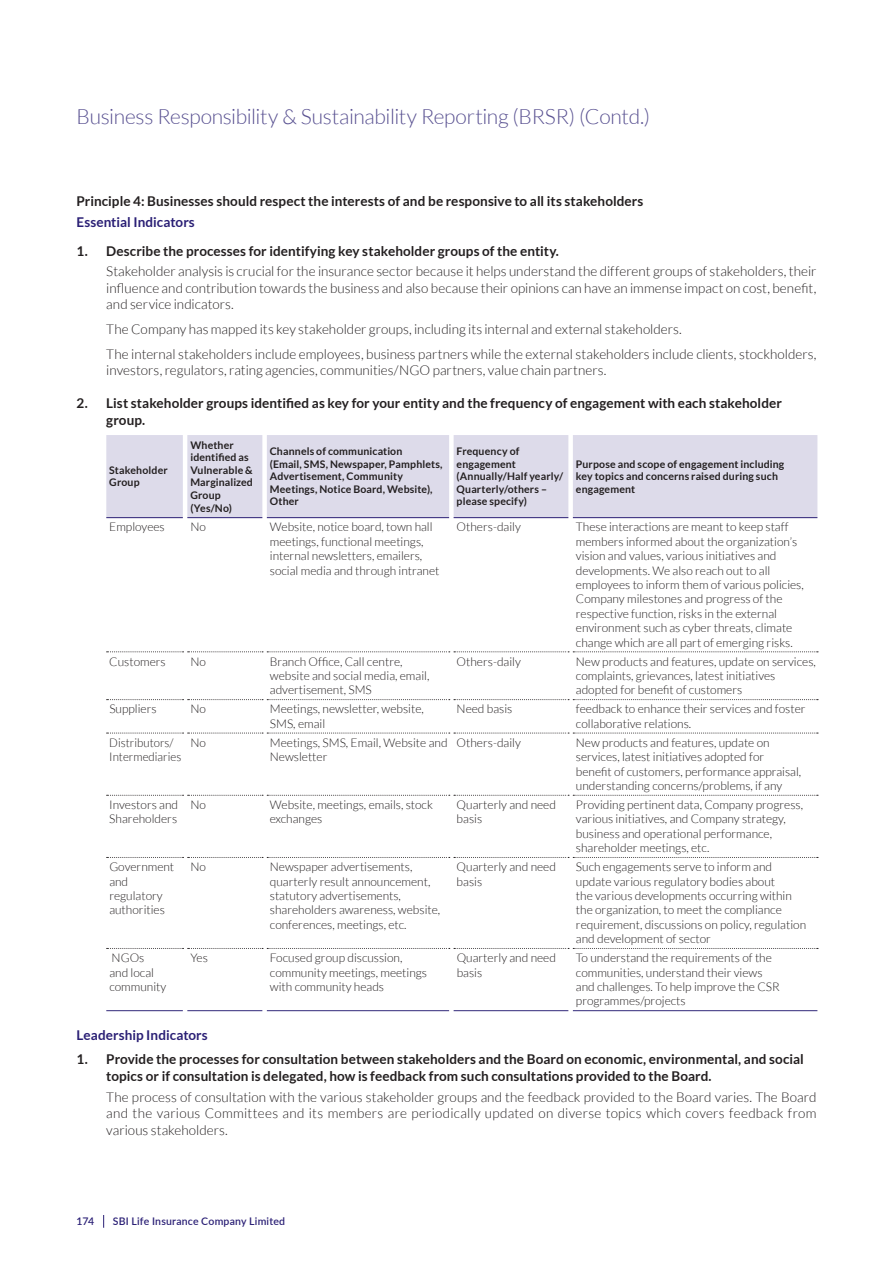
<style>
.page{position:relative;width:893px;height:1263px;background:#fff}
.page>*{position:absolute;margin:0;border:0;box-sizing:border-box;transform-origin:0 0}
.t1{font:300 21px "Lato";letter-spacing:-.015em;color:#595191}
.t2{font:300 13.5px/16.5px "Lato";color:#231f20;text-align:justify}
.t3{font:700 13.5px/16.5px "Lato";letter-spacing:.005em;color:#231f20}
.t4{font:700 13.5px "Lato";letter-spacing:.005em;color:#2a1f75}
.t5{font:300 12px/14.4px "Lato";color:#231f20}
.t6{font:300 12px/14.4px "Lato";color:#231f20;scale:.96 1}
.t7{font:700 10.5px/12.6px "Lato";letter-spacing:.015em;color:#231f20}
.t8{font:600 10.5px "Lato";letter-spacing:.02em;color:#2a1f75}
</style>
<div class="page">
<div style="left:106px;top:435px;width:711px;height:83px;background:#dddbea"></div>
<svg style="left:107px;top:651px;width:711px;height:1px"></svg>
<svg style="left:107px;top:699px;width:711px;height:1px"></svg>
<svg style="left:107px;top:733px;width:711px;height:1px"></svg>
<svg style="left:107px;top:795px;width:711px;height:1px"></svg>
<svg style="left:107px;top:857px;width:711px;height:1px"></svg>
<hr style="left:106px;top:517px;width:77px;height:1px;background:#2a1f75">
<hr style="left:187px;top:517px;width:75px;height:1px;background:#2a1f75">
<hr style="left:267px;top:517px;width:182px;height:1px;background:#2a1f75">
<hr style="left:454px;top:517px;width:114px;height:1px;background:#2a1f75">
<hr style="left:573px;top:517px;width:244px;height:1px;background:#2a1f75">
<hr style="left:106px;top:1010px;width:77px;height:1px;background:#484088">
<hr style="left:187px;top:1010px;width:75px;height:1px;background:#484088">
<hr style="left:267px;top:1010px;width:182px;height:1px;background:#484088">
<hr style="left:454px;top:1010px;width:114px;height:1px;background:#484088">
<svg style="left:107px;top:948px;width:711px;height:1px"></svg>
<hr style="left:573px;top:1010px;width:244px;height:1px;background:#484088">
<svg style="left:103px;top:1215px;width:1px;height:13px"></svg>
<h1 class="t1" style="left:77px;top:105px;width:575px">Business Responsibility &amp; Sustainability Reporting (BRSR) (Contd.)</h1>
<p class="t3" style="left:77px;top:193px;width:568px">Principle 4: Businesses should respect the interests of and be responsive to all its stakeholders</p>
<p class="t4" style="left:77px;top:214px;width:120px">Essential Indicators</p>
<p class="t3" style="left:77px;top:242px;width:484px">1. Describe the processes for identifying key stakeholder groups of the entity.</p>
<p class="t2" style="left:106px;top:263px;width:712px">Stakeholder analysis is crucial for the insurance sector because it helps understand the different groups of stakeholders, their influence and contribution towards the business and also because their opinions can have an immense impact on cost, benefit, and service indicators.</p>
<p class="t2" style="left:106px;top:317px;width:712px;line-height:24.8px">The Company has mapped its key stakeholder groups, including its internal and external stakeholders.<br>The internal stakeholders include employees, business partners while the external stakeholders include clients, stockholders,</p>
<p class="t2" style="left:106px;top:362px;width:502px">investors, regulators, rating agencies, communities/NGO partners, value chain partners.</p>
<p class="t3" style="left:106px;top:395px;width:677px;text-indent:-30px">2. List stakeholder groups identified as key for your entity and the frequency of engagement with each stakeholder group.</p>
<p class="t7" style="left:109px;top:464px;width:60px">Stakeholder<br>Group</p>
<p class="t7" style="left:190px;top:438px;width:64px">Whether identified as<br>Vulnerable &amp;<br>Marginalized<br>Group (Yes/No)</p>
<p class="t7" style="left:270px;top:445px;width:174px">Channels of communication<br>(Email, SMS, Newspaper, Pamphlets,<br>Advertisement, Community<br>Meetings, Notice Board, Website),<br>Other</p>
<p class="t7" style="left:457px;top:445px;width:108px">Frequency of engagement (Annually/Half yearly/<br>Quarterly/others – please specify)</p>
<p class="t7" style="left:576px;top:457px;width:210px">Purpose and scope of engagement including key topics and concerns raised during such engagement</p>
<p class="t5" style="left:109px;top:520px;width:57px">Employees</p>
<p class="t5" style="left:190px;top:520px;width:17px">No</p>
<p class="t5" style="left:270px;top:520px;width:171px">Website, notice board, town hall meetings, functional meetings, internal newsletters, emailers, social media and through intranet</p>
<p class="t5" style="left:457px;top:520px;width:66px">Others-daily</p>
<p class="t5" style="left:576px;top:520px;width:229px">These interactions are meant to keep staff members informed about the organization’s vision and values, various initiatives and developments. We also reach out to all employees to inform them of various policies, Company milestones and progress of the respective function, risks in the external environment such as cyber threats, climate change which are all part of emerging risks.</p>
<p class="t5" style="left:109px;top:654px;width:58px">Customers</p>
<p class="t5" style="left:190px;top:654px;width:17px">No</p>
<p class="t5" style="left:270px;top:654px;width:161px">Branch Office, Call centre, website and social media, email, advertisement, SMS</p>
<p class="t5" style="left:457px;top:654px;width:66px">Others-daily</p>
<p class="t5" style="left:576px;top:654px;width:241px">New products and features, update on services, complaints, grievances, latest initiatives adopted for benefit of customers</p>
<p class="t5" style="left:109px;top:702px;width:49px">Suppliers</p>
<p class="t5" style="left:190px;top:702px;width:17px">No</p>
<p class="t5" style="left:270px;top:702px;width:155px">Meetings, newsletter, website,<br>SMS, email</p>
<p class="t5" style="left:457px;top:702px;width:57px">Need basis</p>
<p class="t5" style="left:576px;top:702px;width:231px">feedback to enhance their services and foster collaborative relations.</p>
<p class="t6" style="left:109px;top:735px;width:77px">Distributors/<br>Intermediaries</p>
<p class="t5" style="left:190px;top:735px;width:17px">No</p>
<p class="t5" style="left:270px;top:735px;width:179px">Meetings, SMS, Email, Website and<br>Newsletter</p>
<p class="t5" style="left:457px;top:735px;width:66px">Others-daily</p>
<p class="t5" style="left:576px;top:735px;width:227px">New products and features, update on services, latest initiatives adopted for benefit of customers, performance appraisal, understanding concerns/problems, if any</p>
<p class="t5" style="left:109px;top:797px;width:70px">Investors and<br>Shareholders</p>
<p class="t5" style="left:190px;top:797px;width:17px">No</p>
<p class="t5" style="left:270px;top:797px;width:165px">Website, meetings, emails, stock exchanges</p>
<p class="t5" style="left:457px;top:797px;width:101px">Quarterly and need basis</p>
<p class="t5" style="left:576px;top:797px;width:229px">Providing pertinent data, Company progress, various initiatives, and Company strategy, business and operational performance, shareholder meetings, etc.</p>
<p class="t5" style="left:109px;top:860px;width:66px">Government and regulatory authorities</p>
<p class="t5" style="left:190px;top:860px;width:17px">No</p>
<p class="t5" style="left:270px;top:860px;width:172px">Newspaper advertisements, quarterly result announcement, statutory advertisements, shareholders awareness, website, conferences, meetings, etc.</p>
<p class="t5" style="left:457px;top:860px;width:101px">Quarterly and need basis</p>
<p class="t5" style="left:576px;top:860px;width:232px">Such engagements serve to inform and update various regulatory bodies about<br>the various developments occurring within the organization, to meet the compliance requirement, discussions on policy, regulation and development of sector</p>
<p class="t5" style="left:109px;top:951px;width:58px">NGOs<br>and local community</p>
<p class="t5" style="left:190px;top:951px;width:19px">Yes</p>
<p class="t5" style="left:270px;top:951px;width:159px">Focused group discussion, community meetings, meetings with community heads</p>
<p class="t5" style="left:457px;top:951px;width:101px">Quarterly and need basis</p>
<p class="t5" style="left:576px;top:951px;width:205px">To understand the requirements of the communities, understand their views and challenges. To help improve the CSR programmes/projects</p>
<p class="t4" style="left:77px;top:1027px;width:133px">Leadership Indicators</p>
<p class="t3" style="left:106px;top:1051px;width:699px;text-indent:-30px">1. Provide the processes for consultation between stakeholders and the Board on economic, environmental, and social topics or if consultation is delegated, how is feedback from such consultations provided to the Board.</p>
<p class="t2" style="left:106px;top:1088px;width:712px">The process of consultation with the various stakeholder groups and the feedback provided to the Board varies. The Board and the various Committees and its members are periodically updated on diverse topics which covers feedback from various stakeholders.</p>
<p class="t8" style="left:77px;top:1214px;width:19px">174</p>
<p class="t8" style="left:113px;top:1214px;width:174px">SBI Life Insurance Company Limited</p>
</div>
